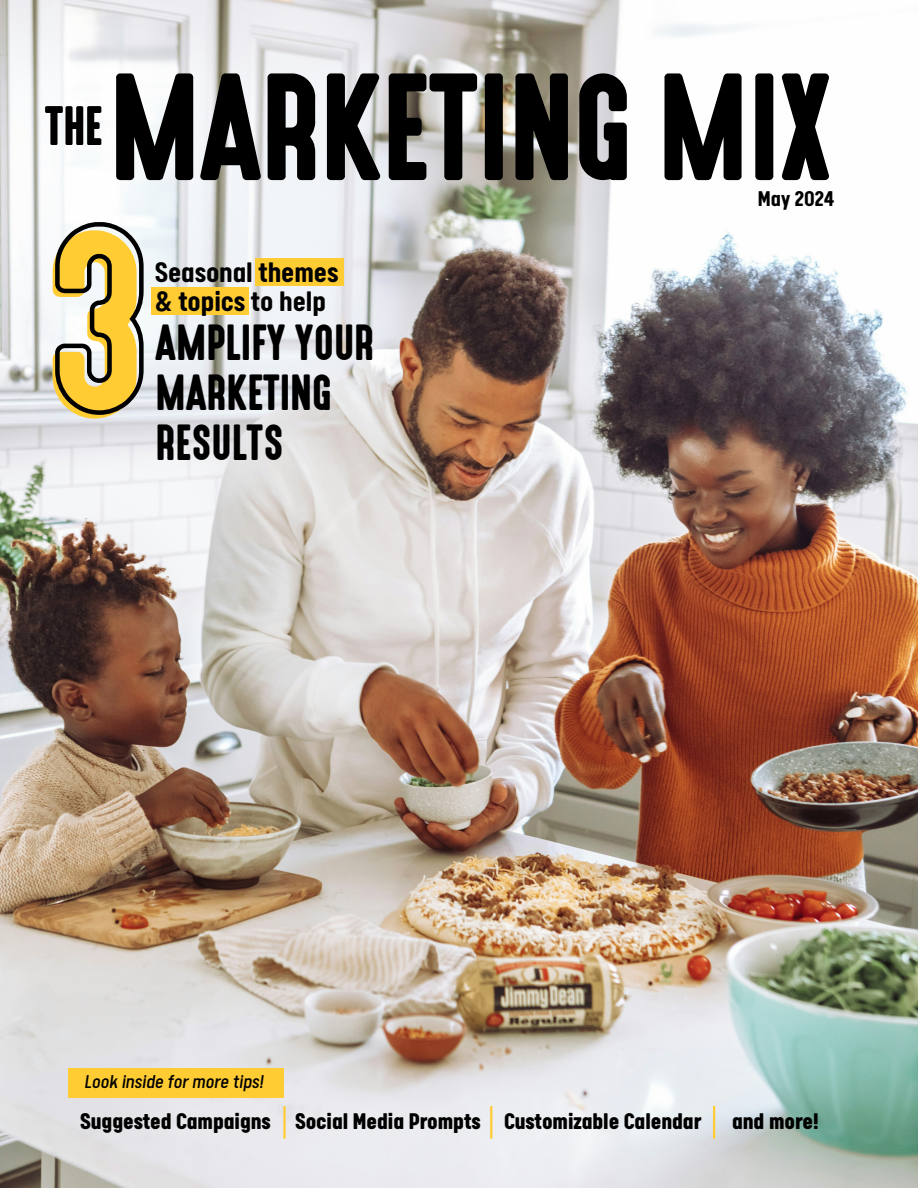
<style>
.page{position:relative;width:918px;height:1188px;background:#fff}
.page>*{position:absolute;margin:0;border:0;box-sizing:border-box;transform-origin:0 0}
.t1{font:241.5px "High Voltage";color:#fc3}
.t2{font:136.5px "High Voltage";letter-spacing:-.005em;color:#000}
.t3{font:49.5px "High Voltage";color:#000}
.t4{font:45.6px/49.7px "High Voltage";color:#000}
.t5{font:700 31.65px/29px "Calps";letter-spacing:-.005em;color:#000}
.t6{font:900 25.5px "Calps";letter-spacing:-.005em;color:#000}
.t7{font:700 24px "Calps";color:#000}
.t8{font:italic 21px "Calps";letter-spacing:-.005em;color:#000}
</style>
<div class="page">
<img style="left:0;top:0;width:918px;height:1188px">
<svg style="left:53px;top:220px;width:93px;height:197px"></svg>
<div style="left:151px;top:288px;width:97px;height:27px;background:#fc3"></div>
<div style="left:255px;top:259px;width:89px;height:27px;background:#fc3"></div>
<div style="left:68px;top:1068px;width:215px;height:30px;background:#fc3"></div>
<hr style="left:283px;top:1106px;width:3px;height:33px;background:#fc3">
<hr style="left:490px;top:1106px;width:2px;height:33px;background:#fc3">
<hr style="left:713px;top:1106px;width:2px;height:33px;background:#fc3">
<h3 class="t3" style="left:46px;top:101px;width:59px">THE</h3>
<h4 class="t2" style="left:109px;top:58px;width:725px">MARKETING MIX</h4>
<h4 class="t7" style="left:758px;top:188px;width:78px">May 2024</h4>
<h1 class="t1" style="left:44px;top:202px;width:104px">3</h1>
<p class="t5" style="left:155px;top:260px;width:185px">Seasonal themes &amp; topics to help</p>
<h2 class="t4" style="left:156px;top:320px;width:220px">AMPLIFY YOUR<br>MARKETING</h2>
<h2 class="t4" style="left:156px;top:419px;width:129px">RESULTS</h2>
<p class="t8" style="left:84px;top:1073px;width:180px">Look inside for more tips!</p>
<h3 class="t6" style="left:80px;top:1110px;width:192px">Suggested Campaigns</h3>
<h2 class="t6" style="left:295px;top:1110px;width:187px">Social Media Prompts</h2>
<p class="t6" style="left:504px;top:1110px;width:199px">Customizable Calendar</p>
<h4 class="t6" style="left:732px;top:1110px;width:88px">and more!</h4>
</div>
